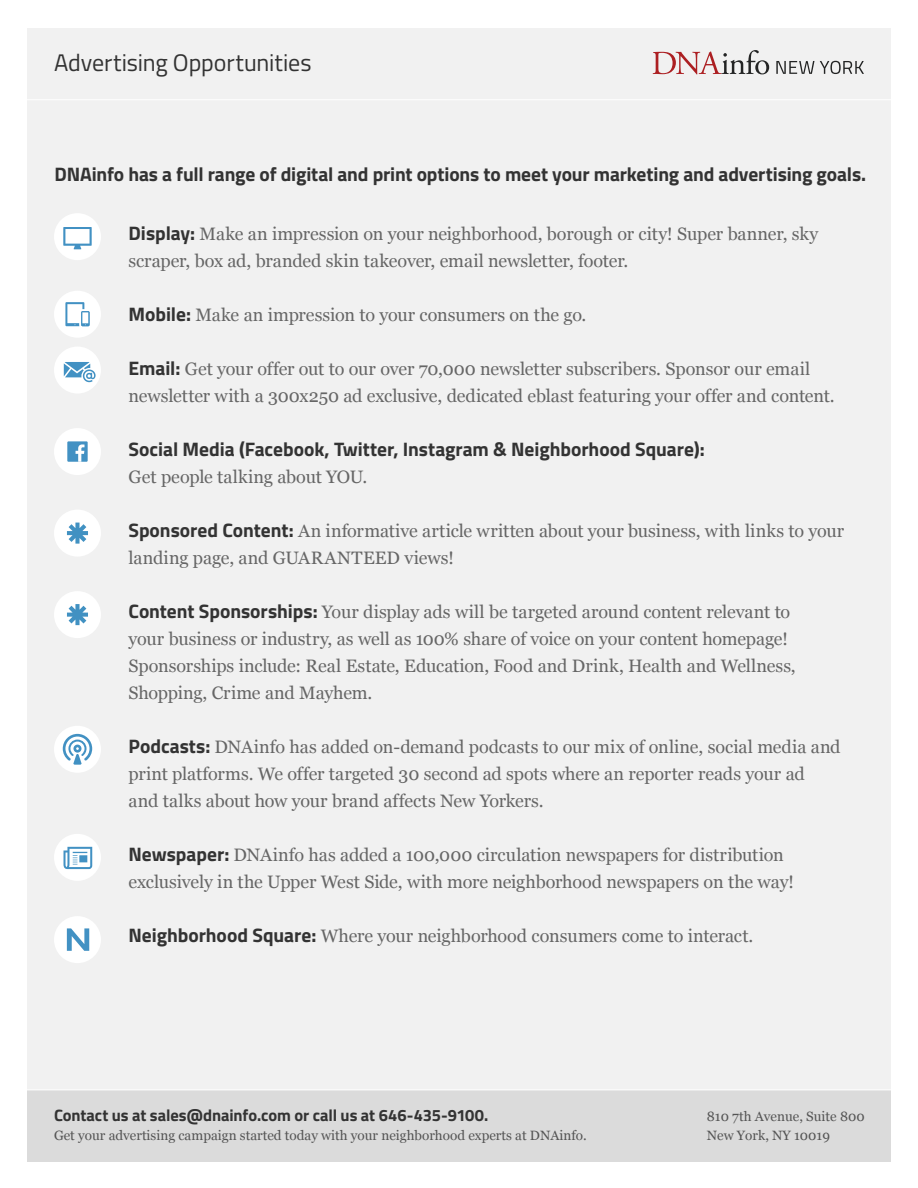
<style>
.page{position:relative;width:918px;height:1188px;background:#fff}
.page>*{position:absolute;margin:0;border:0;box-sizing:border-box;transform-origin:0 0}
.t1{font:24px "Titillium Web";letter-spacing:-.005em;color:#333}
.t2{font:700 19.5px "Titillium Web";letter-spacing:-.005em;color:#333}
.t3{font:18px/27px "Georgia";letter-spacing:-.005em;color:#666}
.t4{font:700 16.5px "Titillium Web";letter-spacing:-.005em;color:#333}
.t5{font:13.5px/19.5px "Georgia";color:#545454}
.s1{font-family:"Titillium Web";font-weight:700;font-size:19.5px;color:#333}
</style>
<div class="page">
<div style="left:27px;top:28px;width:864px;height:1134px;background:#f1f1f1"></div>
<div style="left:27px;top:1090px;width:864px;height:72px;background:#dbdbdb"></div>
<svg style="left:653px;top:50px;width:116px;height:24px"></svg>
<svg style="left:776px;top:61px;width:88px;height:13px"></svg>
<hr style="left:27px;top:99px;width:864px;height:1px;background:#fff">
<hr style="left:27px;top:1090px;width:864px;height:1px;background:#fff">
<div style="left:54px;top:213px;width:47px;height:47px;background:#fff;border-radius:50%"></div>
<svg style="left:63px;top:227px;width:29px;height:22px"></svg>
<div style="left:54px;top:291px;width:47px;height:47px;background:#fff;border-radius:50%"></div>
<svg style="left:65px;top:302px;width:25px;height:25px"></svg>
<div style="left:54px;top:347px;width:47px;height:47px;background:#fff;border-radius:50%"></div>
<svg style="left:64px;top:362px;width:32px;height:20px"></svg>
<div style="left:54px;top:428px;width:47px;height:47px;background:#fff;border-radius:50%"></div>
<div style="left:67px;top:441px;width:21px;height:21px;background:#4291c3"></div>
<svg style="left:76px;top:444px;width:9px;height:18px"></svg>
<div style="left:54px;top:726px;width:47px;height:47px;background:#fff;border-radius:50%"></div>
<svg style="left:63px;top:734px;width:29px;height:31px"></svg>
<div style="left:54px;top:834px;width:47px;height:47px;background:#fff;border-radius:50%"></div>
<svg style="left:64px;top:847px;width:28px;height:22px"></svg>
<div style="left:54px;top:916px;width:47px;height:47px;background:#fff;border-radius:50%"></div>
<svg style="left:67px;top:928px;width:22px;height:23px"></svg>
<div style="left:54px;top:510px;width:47px;height:47px;background:#fff;border-radius:50%"></div>
<svg style="left:67px;top:523px;width:21px;height:21px"></svg>
<div style="left:54px;top:591px;width:47px;height:47px;background:#fff;border-radius:50%"></div>
<svg style="left:67px;top:604px;width:21px;height:21px"></svg>
<p class="t1" style="left:54px;top:45px;width:259px">Advertising Opportunities</p>
<p class="t2" style="left:55px;top:159px;width:813px">DNAinfo has a full range of digital and print options to meet your marketing and advertising goals.</p>
<p class="t3" style="left:129px;top:220px;width:691px"><span class="s1">Display:</span> Make an impression on your neighborhood, borough or city! Super banner, sky scraper, box ad, branded skin takeover, email newsletter, footer.</p>
<p class="t3" style="left:129px;top:301px;width:459px"><span class="s1">Mobile:</span> Make an impression to your consumers on the go.</p>
<p class="t3" style="left:129px;top:355px;width:708px"><span class="s1">Email:</span> Get your offer out to our over 70,000 newsletter subscribers. Sponsor our email newsletter with a 300x250 ad exclusive, dedicated eblast featuring your offer and content.</p>
<p class="t2" style="left:129px;top:434px;width:578px">Social Media (Facebook, Twitter, Instagram &amp; Neighborhood Square):</p>
<p class="t3" style="left:129px;top:463px;width:240px">Get people talking about YOU.</p>
<p class="t3" style="left:129px;top:517px;width:717px"><span class="s1">Sponsored Content:</span> An informative article written about your business, with links to your landing page, and GUARANTEED views!</p>
<p class="t3" style="left:129px;top:598px;width:669px"><span class="s1">Content Sponsorships:</span> Your display ads will be targeted around content relevant to your business or industry, as well as 100% share of voice on your content homepage!<br>Sponsorships include: Real Estate, Education, Food and Drink, Health and Wellness, Shopping, Crime and Mayhem.</p>
<p class="t3" style="left:129px;top:733px;width:714px"><span class="s1">Podcasts:</span> DNAinfo has added on-demand podcasts to our mix of online, social media and print platforms. We offer targeted 30 second ad spots where an reporter reads your ad<br>and talks about how your brand affects New Yorkers.</p>
<p class="t3" style="left:129px;top:841px;width:667px"><span class="s1">Newspaper:</span> DNAinfo has added a 100,000 circulation newspapers for distribution exclusively in the Upper West Side, with more neighborhood newspapers on the way!</p>
<p class="t3" style="left:129px;top:922px;width:626px"><span class="s1">Neighborhood Square:</span> Where your neighborhood consumers come to interact.</p>
<p class="t4" style="left:54px;top:1102px;width:436px">Contact us at sales@dnainfo.com or call us at 646-435-9100.</p>
<p class="t5" style="left:54px;top:1126px;width:534px">Get your advertising campaign started today with your neighborhood experts at DNAinfo.</p>
<p class="t5" style="left:707px;top:1106px;width:159px">810 7th Avenue, Suite 800<br>New York, NY 10019</p>
</div>
